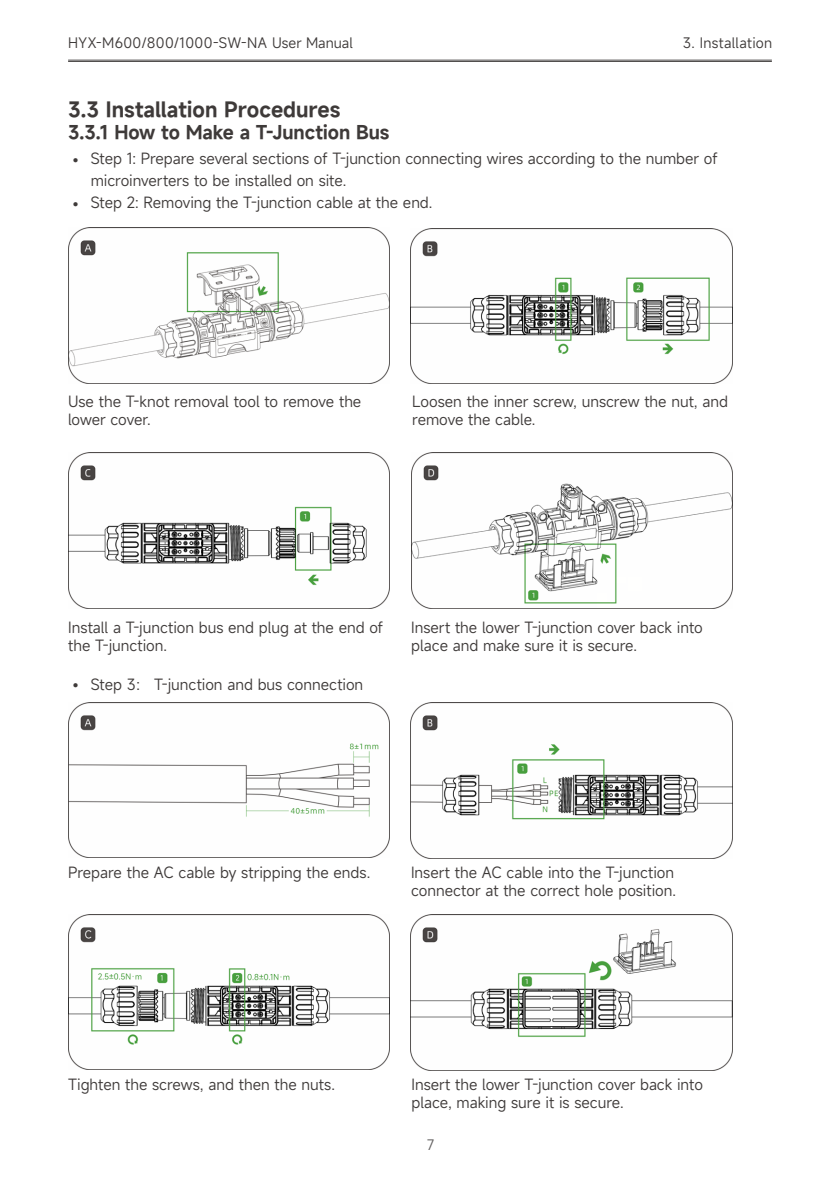
<style>
.page{position:relative;width:840px;height:1191px;background:#fff}
.page>*{position:absolute;margin:0;border:0;box-sizing:border-box;transform-origin:0 0}
.t1{font:600 20px "Mi Sans";color:#3e3a39}
.t2{font:600 18px "Mi Sans";letter-spacing:-.01em;color:#3e3a39}
.t3{font:15px/18px "Mi Sans";color:#3e3a39}
.t4{font:14px "Mi Sans";letter-spacing:.02em;color:#3e3a39}
.t5{font:14px "Mi Sans";color:#626060}
</style>
<div class="page">
<hr style="left:68px;top:60px;width:703px;height:1px;background:#4c4948">
<hr style="left:68px;top:61px;width:703px;height:1px;background:#4c4948">
<img style="left:68px;top:227px;width:321px;height:156px">
<img style="left:410px;top:228px;width:321px;height:156px">
<img style="left:68px;top:453px;width:321px;height:155px">
<img style="left:411px;top:453px;width:320px;height:155px">
<img style="left:68px;top:702px;width:321px;height:155px">
<img style="left:410px;top:703px;width:321px;height:155px">
<img style="left:68px;top:914px;width:321px;height:155px">
<img style="left:410px;top:914px;width:321px;height:156px">
<p class="t4" style="left:68px;top:34px;width:286px">HYX-M600/800/1000-SW-NA User Manual</p>
<p class="t4" style="left:682px;top:34px;width:91px">3. Installation</p>
<h1 class="t1" style="left:68px;top:96px;width:274px">3.3 Installation Procedures</h1>
<p class="t2" style="left:68px;top:120px;width:323px">3.3.1 How to Make a T-Junction Bus</p>
<p class="t3" style="left:91px;top:148px;width:628px;line-height:22px;text-indent:-23px">• Step 1: Prepare several sections of T-junction connecting wires according to the number of microinverters to be installed on site.</p>
<p class="t3" style="left:68px;top:194px;width:366px">• Step 2: Removing the T-junction cable at the end.</p>
<p class="t3" style="left:68px;top:392px;width:294px">Use the T-knot removal tool to remove the lower cover.</p>
<p class="t3" style="left:412px;top:392px;width:317px">Loosen the inner screw, unscrew the nut, and remove the cable.</p>
<p class="t3" style="left:68px;top:618px;width:316px">Install a T-junction bus end plug at the end of the T-junction.</p>
<p class="t3" style="left:411px;top:618px;width:293px">Insert the lower T-junction cover back into place and make sure it is secure.</p>
<p class="t3" style="left:68px;top:675px;width:296px">• Step 3： T-junction and bus connection</p>
<p class="t3" style="left:68px;top:863px;width:304px">Prepare the AC cable by stripping the ends.</p>
<p class="t3" style="left:411px;top:863px;width:266px">Insert the AC cable into the T-junction connector at the correct hole position.</p>
<p class="t3" style="left:68px;top:1075px;width:268px">Tighten the screws, and then the nuts.</p>
<p class="t3" style="left:411px;top:1075px;width:293px">Insert the lower T-junction cover back into place, making sure it is secure.</p>
<p class="t5" style="left:427px;top:1135px;width:9px">7</p>
</div>
